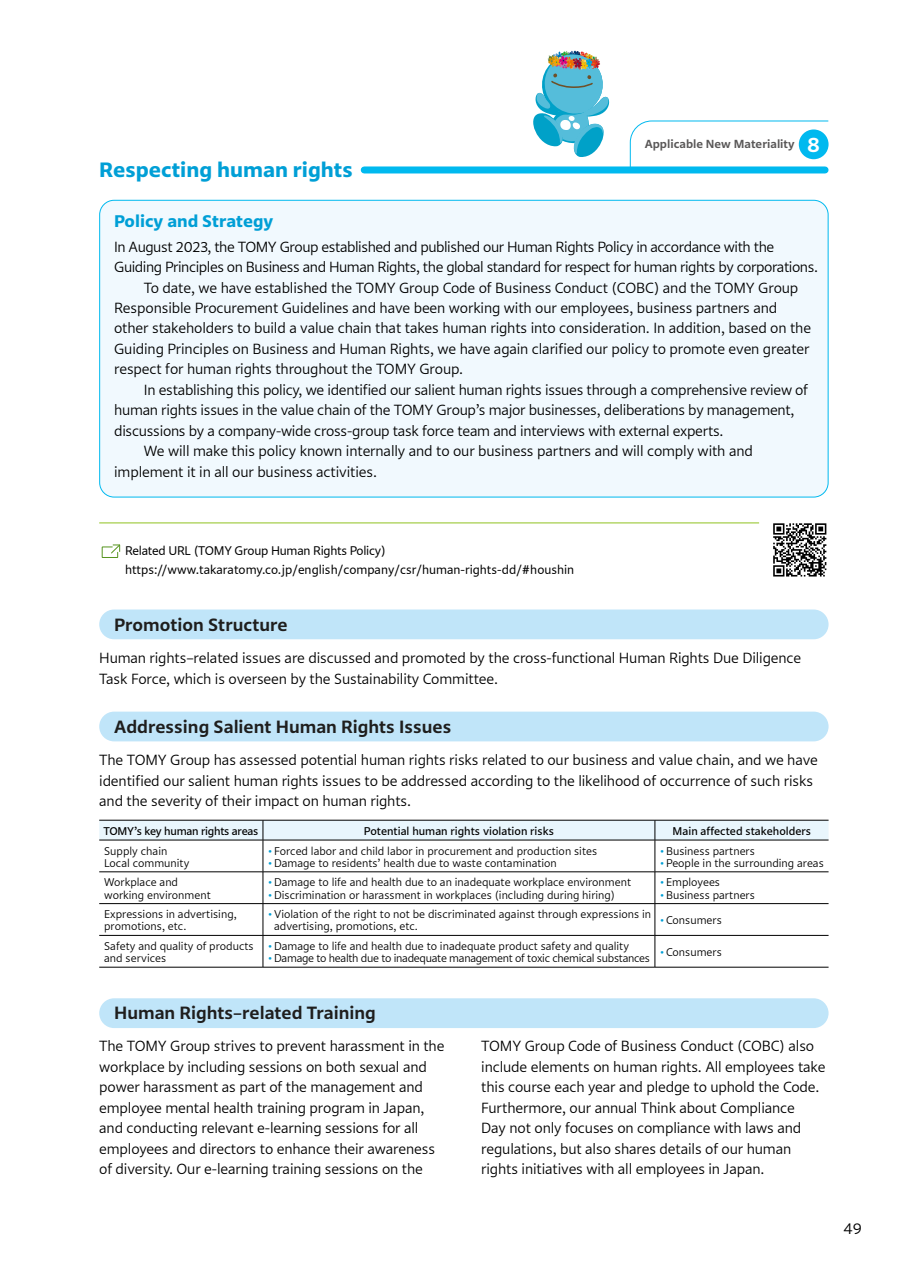
<style>
.page{position:relative;width:903px;height:1275px;background:#fff}
.page>*{position:absolute;margin:0;border:0;box-sizing:border-box;transform-origin:0 0}
.t1{font:800 21px "Sharoa Pro";color:#009fd6}
.t2{font:700 17.85px "Sharoa Pro";color:#1f1e1d}
.t3{font:800 17.15px "Sharoa Pro";color:#009fd6}
.t4{font:300 15.75px "Sharoa Pro";color:#000}
.t5{font:300 14.88px/20.5px "Sharoa Pro";letter-spacing:-.01em;color:#000}
.t6{font:300 14.88px "Sharoa Pro";letter-spacing:-.03em;color:#000}
.t7{font:12.25px/18.9px "P Aoto Gothic Std N";color:#000}
.t8{font:700 11.9px "Sharoa Pro";color:#595757}
.t9{font:300 11.38px/12.2px "Sharoa Pro";color:#000}
.t10{font:300 11.38px "Sharoa Pro";letter-spacing:-.025em;color:#000}
.t11{font:500 11.38px "Sharoa Pro";color:#000}
.t12{font:500 11.38px "Sharoa Pro";letter-spacing:-.02em;color:#000}
.s1{font-size:21px;color:#fff}
.s2{color:#009fd6}
</style>
<div class="page">
<div style="left:100px;top:200px;width:728px;height:297px;background:#f1f9fe;border-radius:14px"></div>
<div style="left:364px;top:166px;width:461px;height:7px;background:#00b9ef"></div>
<div style="left:99px;top:712px;width:729px;height:29px;background:#c0e5f9;border-radius:15px"></div>
<div style="left:99px;top:609px;width:729px;height:30px;background:#c0e5f9;border-radius:15px"></div>
<div style="left:99px;top:998px;width:729px;height:30px;background:#c0e5f9;border-radius:15px"></div>
<svg style="left:99px;top:841px;width:729px;height:126px"></svg>
<div style="left:99px;top:821px;width:729px;height:19px;background:#e9f6fd"></div>
<hr style="left:263px;top:840px;width:1px;height:32px;background:#000">
<hr style="left:655px;top:840px;width:1px;height:32px;background:#000">
<hr style="left:263px;top:872px;width:1px;height:31px;background:#000">
<hr style="left:655px;top:872px;width:1px;height:31px;background:#000">
<hr style="left:263px;top:904px;width:1px;height:31px;background:#000">
<hr style="left:655px;top:904px;width:1px;height:31px;background:#000">
<hr style="left:263px;top:935px;width:1px;height:32px;background:#000">
<hr style="left:655px;top:935px;width:1px;height:32px;background:#000">
<hr style="left:99px;top:820px;width:164px;height:1px;background:#000">
<hr style="left:263px;top:820px;width:392px;height:1px;background:#000">
<hr style="left:655px;top:820px;width:173px;height:1px;background:#000">
<hr style="left:99px;top:840px;width:164px;height:1px;background:#000">
<hr style="left:263px;top:840px;width:392px;height:1px;background:#000">
<hr style="left:655px;top:840px;width:173px;height:1px;background:#000">
<hr style="left:99px;top:871px;width:164px;height:1px;background:#000">
<hr style="left:263px;top:871px;width:392px;height:1px;background:#000">
<hr style="left:655px;top:871px;width:173px;height:1px;background:#000">
<hr style="left:99px;top:903px;width:164px;height:1px;background:#000">
<hr style="left:263px;top:903px;width:392px;height:1px;background:#000">
<hr style="left:655px;top:903px;width:173px;height:1px;background:#000">
<hr style="left:99px;top:935px;width:164px;height:1px;background:#000">
<hr style="left:263px;top:935px;width:392px;height:1px;background:#000">
<hr style="left:655px;top:935px;width:173px;height:1px;background:#000">
<hr style="left:99px;top:967px;width:164px;height:1px;background:#000">
<hr style="left:263px;top:967px;width:392px;height:1px;background:#000">
<hr style="left:655px;top:967px;width:173px;height:1px;background:#000">
<svg style="left:101px;top:544px;width:20px;height:14px"></svg>
<hr style="left:99px;top:522px;width:660px;height:1px;background:#8fc31f">
<svg style="left:629px;top:120px;width:200px;height:51px"></svg>
<svg style="left:533px;top:50px;width:77px;height:107px"></svg>
<svg style="left:773px;top:523px;width:53px;height:53px"></svg>
<h1 class="t1" style="left:99px;top:151px;width:255px">Respecting human rights</h1>
<p class="t3" style="left:114px;top:206px;width:161px">Policy and Strategy</p>
<p class="t8" style="left:645px;top:134px;width:177px">Applicable New Materiality <span class="s1">8</span></p>
<p class="t6" style="left:114px;top:234px;width:661px">In August 2023, the TOMY Group established and published our Human Rights Policy in accordance with the</p>
<p class="t6" style="left:114px;top:254px;width:705px">Guiding Principles on Business and Human Rights, the global standard for respect for human rights by corporations.</p>
<p class="t5" style="left:144px;top:276px;width:656px">To date, we have established the TOMY Group Code of Business Conduct (COBC) and the TOMY Group</p>
<p class="t5" style="left:114px;top:296px;width:665px">Responsible Procurement Guidelines and have been working with our employees, business partners and</p>
<p class="t5" style="left:114px;top:317px;width:698px">other stakeholders to build a value chain that takes human rights into consideration. In addition, based on the</p>
<p class="t5" style="left:114px;top:337px;width:697px">Guiding Principles on Business and Human Rights, we have again clarified our policy to promote even greater</p>
<p class="t5" style="left:114px;top:358px;width:350px">respect for human rights throughout the TOMY Group.</p>
<p class="t5" style="left:144px;top:378px;width:666px">In establishing this policy, we identified our salient human rights issues through a comprehensive review of</p>
<p class="t5" style="left:114px;top:399px;width:682px">human rights issues in the value chain of the TOMY Group’s major businesses, deliberations by management,</p>
<p class="t5" style="left:114px;top:419px;width:611px">discussions by a company-wide cross-group task force team and interviews with external experts.</p>
<p class="t5" style="left:144px;top:440px;width:610px">We will make this policy known internally and to our business partners and will comply with and</p>
<p class="t5" style="left:114px;top:460px;width:264px">implement it in all our business activities.</p>
<p class="t7" style="left:125px;top:542px;width:451px">Related URL (TOMY Group Human Rights Policy) https://www.takaratomy.co.jp/english/company/csr/human-rights-dd/#houshin</p>
<p class="t2" style="left:114px;top:609px;width:175px">Promotion Structure</p>
<p class="t5" style="left:99px;top:647px;width:703px">Human rights–related issues are discussed and promoted by the cross-functional Human Rights Due Diligence<br>Task Force, which is overseen by the Sustainability Committee.</p>
<p class="t2" style="left:114px;top:711px;width:339px">Addressing Salient Human Rights Issues</p>
<p class="t5" style="left:99px;top:748px;width:720px">The TOMY Group has assessed potential human rights risks related to our business and value chain, and we have identified our salient human rights issues to be addressed according to the likelihood of occurrence of such risks and the severity of their impact on human rights.</p>
<p class="t12" style="left:103px;top:821px;width:157px">TOMY’s key human rights areas</p>
<p class="t11" style="left:364px;top:821px;width:192px">Potential human rights violation risks</p>
<p class="t11" style="left:672px;top:821px;width:140px">Main affected stakeholders</p>
<p class="t9" style="left:104px;top:844px;width:87px">Supply chain<br>Local community</p>
<p class="t9" style="left:268px;top:844px;width:331px"><span class="s2">•</span>Forced labor and child labor in procurement and production sites</p>
<p class="t9" style="left:660px;top:844px;width:97px"><span class="s2">•</span>Business partners</p>
<p class="t9" style="left:660px;top:856px;width:165px"><span class="s2">•</span>People in the surrounding areas</p>
<p class="t9" style="left:268px;top:856px;width:290px"><span class="s2">•</span>Damage to residents’ health due to waste contamination</p>
<p class="t9" style="left:104px;top:875px;width:108px">Workplace and working environment</p>
<p class="t9" style="left:268px;top:875px;width:365px"><span class="s2">•</span>Damage to life and health due to an inadequate workplace environment</p>
<p class="t9" style="left:268px;top:888px;width:349px"><span class="s2">•</span>Discrimination or harassment in workplaces (including during hiring)</p>
<p class="t9" style="left:660px;top:875px;width:62px"><span class="s2">•</span>Employees</p>
<p class="t9" style="left:660px;top:888px;width:97px"><span class="s2">•</span>Business partners</p>
<p class="t9" style="left:104px;top:907px;width:134px">Expressions in advertising, promotions, etc.</p>
<p class="t9" style="left:274px;top:907px;width:379px;text-indent:-6px"><span class="s2">•</span>Violation of the right to not be discriminated against through expressions in advertising, promotions, etc.</p>
<p class="t9" style="left:660px;top:913px;width:63px"><span class="s2">•</span>Consumers</p>
<p class="t9" style="left:104px;top:939px;width:151px">Safety and quality of products and services</p>
<p class="t9" style="left:268px;top:939px;width:363px"><span class="s2">•</span>Damage to life and health due to inadequate product safety and quality</p>
<p class="t9" style="left:660px;top:945px;width:63px"><span class="s2">•</span>Consumers</p>
<p class="t10" style="left:268px;top:949px;width:384px"><span class="s2">•</span>Damage to health due to inadequate management of toxic chemical substances</p>
<p class="t2" style="left:114px;top:998px;width:263px">Human Rights–related Training</p>
<p class="t5" style="left:99px;top:1035px;width:347px">The TOMY Group strives to prevent harassment in the workplace by including sessions on both sexual and power harassment as part of the management and employee mental health training program in Japan, and conducting relevant e-learning sessions for all employees and directors to enhance their awareness of diversity. Our e-learning training sessions on the</p>
<p class="t5" style="left:481px;top:1035px;width:346px">TOMY Group Code of Business Conduct (COBC) also include elements on human rights. All employees take this course each year and pledge to uphold the Code.<br>Furthermore, our annual Think about Compliance<br>Day not only focuses on compliance with laws and regulations, but also shares details of our human rights initiatives with all employees in Japan.</p>
<p class="t4" style="left:843px;top:1216px;width:20px">49</p>
</div>
